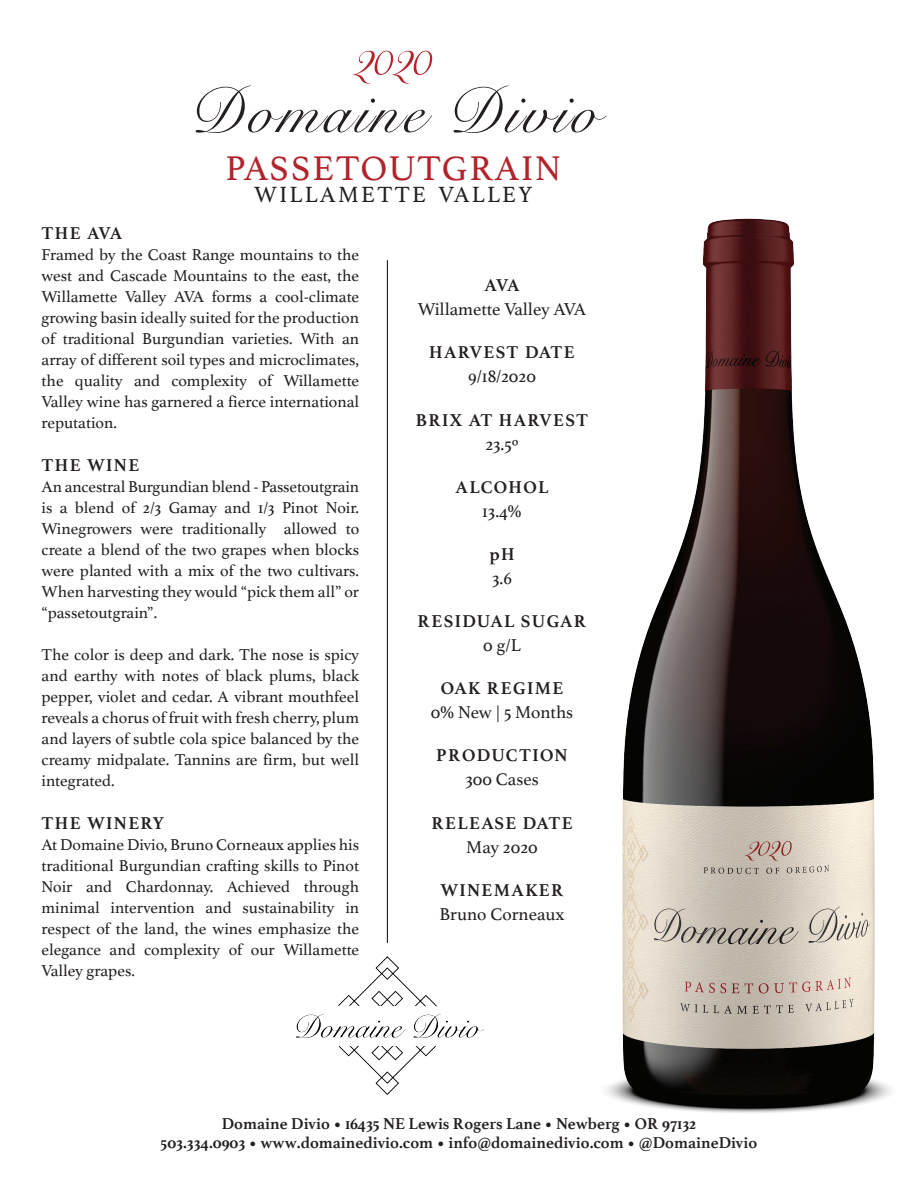
<style>
.page{position:relative;width:918px;height:1188px;background:#fff}
.page>*{position:absolute;margin:0;border:0;box-sizing:border-box;transform-origin:0 0}
.t1{font:93px "Respective 2.0 Swashes";color:#b2232b}
.t2{font:63px "Snell Roundhand";letter-spacing:.05em;color:#231f20}
.t3{font:36px "Athelas";letter-spacing:.05em;color:#b2232b}
.t4{font:23.1px "Athelas";letter-spacing:.1em;color:#231f20}
.t5{font:700 18px "Athelas";letter-spacing:.075em;color:#231f20}
.t6{font:18px "Athelas";color:#231f20}
.t7{font:16.5px/21px "Athelas";color:#231f20;text-align:justify}
.t8{font:700 16.5px/19.8px "Athelas";color:#231f20;text-align:center}
</style>
<div class="page">
<img style="left:606px;top:218px;width:285px;height:895px">
<hr style="left:387px;top:260px;width:1px;height:683px;background:#231f20">
<img style="left:297px;top:956px;width:186px;height:138px">
<h1 class="t1" style="left:354px;top:7px;width:80px">2020</h1>
<h2 class="t2" style="left:188px;top:61px;width:412px">Domaine Divio</h2>
<h3 class="t3" style="left:226px;top:140px;width:337px">PASSETOUTGRAIN</h3>
<h3 class="t4" style="left:254px;top:177px;width:280px">WILLAMETTE VALLEY</h3>
<p class="t5" style="left:42px;top:219px;width:82px">THE AVA</p>
<p class="t7" style="left:42px;top:244px;width:319px">Framed by the Coast Range mountains to the west and Cascade Mountains to the east, the Willamette Valley AVA forms a cool-climate growing basin ideally suited for the production of traditional Burgundian varieties. With an array of different soil types and microclimates, the quality and complexity of Willamette Valley wine has garnered a fierce international reputation.</p>
<p class="t5" style="left:42px;top:451px;width:99px">THE WINE</p>
<p class="t7" style="left:42px;top:476px;width:319px">An ancestral Burgundian blend - Passetoutgrain is a blend of 2/3 Gamay and 1/3 Pinot Noir.<br>Winegrowers were traditionally allowed to create a blend of the two grapes when blocks were planted with a mix of the two cultivars.<br>When harvesting they would “pick them all” or “passetoutgrain”.</p>
<p class="t7" style="left:42px;top:644px;width:319px">The color is deep and dark. The nose is spicy and earthy with notes of black plums, black pepper, violet and cedar. A vibrant mouthfeel reveals a chorus of fruit with fresh cherry, plum and layers of subtle cola spice balanced by the creamy midpalate. Tannins are firm, but well integrated.</p>
<p class="t5" style="left:42px;top:808px;width:124px">THE WINERY</p>
<p class="t7" style="left:42px;top:834px;width:319px">At Domaine Divio, Bruno Corneaux applies his traditional Burgundian crafting skills to Pinot Noir and Chardonnay. Achieved through minimal intervention and sustainability in respect of the land, the wines emphasize the elegance and complexity of our Willamette Valley grapes.</p>
<p class="t5" style="left:485px;top:271px;width:37px">AVA</p>
<p class="t6" style="left:418px;top:295px;width:170px">Willamette Valley AVA</p>
<p class="t5" style="left:429px;top:338px;width:147px">HARVEST DATE</p>
<p class="t6" style="left:468px;top:362px;width:69px">9/18/2020</p>
<p class="t5" style="left:416px;top:405px;width:174px">BRIX AT HARVEST</p>
<p class="t6" style="left:485px;top:429px;width:35px">23.5º</p>
<p class="t5" style="left:456px;top:472px;width:94px">ALCOHOL</p>
<p class="t6" style="left:482px;top:496px;width:41px">13.4%</p>
<p class="t5" style="left:490px;top:539px;width:27px">pH</p>
<p class="t6" style="left:492px;top:564px;width:21px">3.6</p>
<p class="t5" style="left:418px;top:607px;width:170px">RESIDUAL SUGAR</p>
<p class="t6" style="left:483px;top:631px;width:39px">0 g/L</p>
<p class="t5" style="left:441px;top:674px;width:124px">OAK REGIME</p>
<p class="t6" style="left:431px;top:698px;width:144px">0% New | 5 Months</p>
<p class="t5" style="left:436px;top:741px;width:133px">PRODUCTION</p>
<p class="t6" style="left:465px;top:765px;width:75px">300 Cases</p>
<p class="t5" style="left:431px;top:808px;width:143px">RELEASE DATE</p>
<p class="t6" style="left:466px;top:832px;width:73px">May 2020</p>
<p class="t5" style="left:440px;top:875px;width:125px">WINEMAKER</p>
<p class="t6" style="left:440px;top:900px;width:127px">Bruno Corneaux</p>
<p class="t8" style="left:161px;top:1113px;width:598px">Domaine Divio • 16435 NE Lewis Rogers Lane • Newberg • OR 97132<br>503.334.0903 • www.domainedivio.com • info@domainedivio.com • @DomaineDivio</p>
</div>
